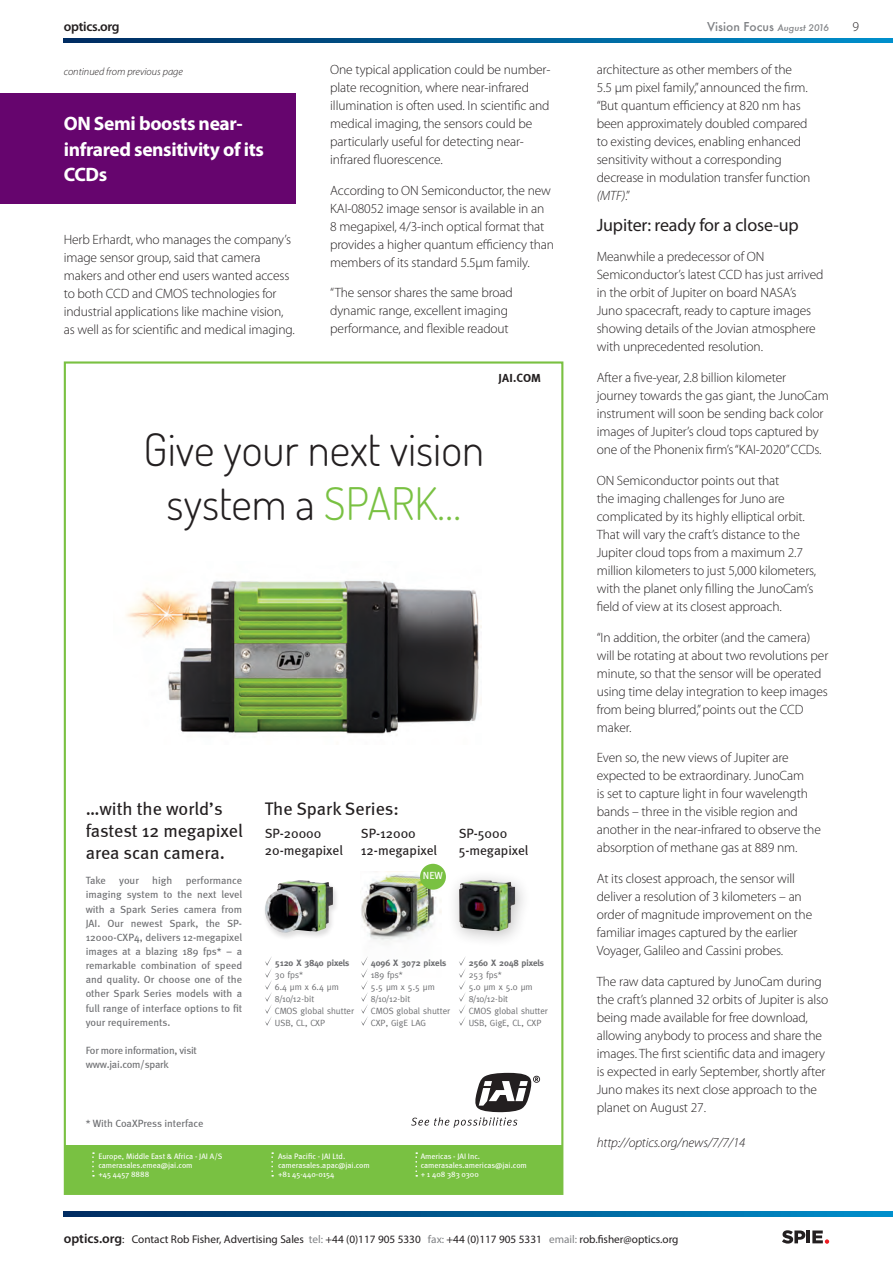
<style>
.page{position:relative;width:893px;height:1263px;background:#fff}
.page>*{position:absolute;margin:0;border:0;box-sizing:border-box;transform-origin:0 0}
.t1{font:300 45px/54px "Dosis";color:#231f20;text-align:center}
.t2{font:700 19.5px/25.5px "Myriad Pro";letter-spacing:-.02em;color:#fff}
.t3{font:18.15px/21.9px "Meta";color:#231f20}
.t4{font:18px "Myriad Pro";letter-spacing:-.01em;color:#231f20}
.t5{font:300 13.5px/18px "Myriad Pro";letter-spacing:-.01em;color:#231f20}
.t6{font:13.5px/17px "Meta";color:#231f20}
.t7{font:italic 300 13.5px "Myriad Pro";letter-spacing:-.01em;color:#231f20}
.t8{font:600 13.5px "Myriad Pro";letter-spacing:-.02em;color:#231f20}
.t9{font:500 12px "Futura";color:#808285}
.t10{font:700 12px "Meta";letter-spacing:.015em;color:#231f20}
.t11{font:11.25px "Myriad Pro";color:#231f20}
.t12{font:10.5px/14.1px "Meta";letter-spacing:-.005em;color:#6c6d70;text-align:justify}
.t13{font:italic 300 10.5px "Myriad Pro";color:#231f20}
.t14{font:10.35px "Meta";color:#fff}
.t15{font:9px/12px "Meta";color:#6c6d70}
.t16{font:7.95px/9px "Meta";color:#fff}
.s1{font-style:italic;font-size:9px}
.s2{color:#79c142}
.s3{font-family:"Meta Bold A"}
.s4{font-style:italic}
.s5{font-weight:600;font-size:13.5px}
.s6{color:#808285}
</style>
<div class="page">
<svg style="left:64px;top:1212px;width:829px;height:4px;background:#005c93"></svg>
<svg style="left:64px;top:38px;width:829px;height:5px;background:#005c93"></svg>
<svg style="left:782px;top:1230px;width:47px;height:14px"></svg>
<div style="left:0;top:94px;width:295px;height:110px;background:#66056e"></div>
<div style="left:65px;top:1144px;width:497px;height:49px;background:#79c142"></div>
<svg style="left:92px;top:1152px;width:2px;height:24px"></svg>
<svg style="left:271px;top:1152px;width:2px;height:24px"></svg>
<svg style="left:415px;top:1152px;width:2px;height:24px"></svg>
<svg style="left:411px;top:1073px;width:129px;height:55px"></svg>
<img style="left:361px;top:872px;width:80px;height:70px">
<svg style="left:361px;top:956px;width:7px;height:70px"></svg>
<svg style="left:459px;top:957px;width:6px;height:69px"></svg>
<svg style="left:265px;top:957px;width:7px;height:69px"></svg>
<div style="left:420px;top:864px;width:26px;height:26px;background:#79c142;border-radius:50%"></div>
<div style="left:262px;top:879px;width:77px;height:61px;background:#231f20;opacity:.15"></div>
<img style="left:265px;top:880px;width:68px;height:52px">
<div style="left:447px;top:870px;width:84px;height:78px;background:#231f20;opacity:.27"></div>
<img style="left:459px;top:880px;width:56px;height:51px">
<img style="left:126px;top:580px;width:356px;height:155px">
<p class="t8" style="left:64px;top:18px;width:57px">optics.org</p>
<p class="t9" style="left:707px;top:18px;width:124px">Vision Focus <span class="s1">August 2016</span></p>
<p class="t5" style="left:852px;top:18px;width:8px">9</p>
<p class="t13" style="left:64px;top:65px;width:121px">continued from previous page</p>
<p class="t2" style="left:64px;top:110px;width:202px">ON Semi boosts near&shy;infrared sensitivity of its<br>CCDs</p>
<p class="t5" style="left:64px;top:230px;width:233px">Herb Erhardt, who manages the company’s image sensor group, said that camera makers and other end users wanted access to both CCD and CMOS technologies for industrial applications like machine vision, as well as for scientific and medical imaging.</p>
<p class="t5" style="left:330px;top:60px;width:222px">One typical application could be number&shy;plate recognition, where near-infrared illumination is often used. In scientific and medical imaging, the sensors could be particularly useful for detecting near&shy;infrared fluorescence.</p>
<p class="t5" style="left:330px;top:181px;width:225px">According to ON Semiconductor, the new KAI-08052 image sensor is available in an 8 megapixel, 4/3-inch optical format that provides a higher quantum efficiency than members of its standard 5.5µm family.</p>
<p class="t5" style="left:330px;top:284px;width:184px">“The sensor shares the same broad dynamic range, excellent imaging performance, and flexible readout</p>
<p class="t10" style="left:498px;top:371px;width:44px">JAI.COM</p>
<p class="t1" style="left:144px;top:421px;width:342px">Give your next vision system a <span class="s2">SPARK…</span></p>
<p class="t3" style="left:86px;top:798px;width:159px">…with the world’s fastest 12 megapixel area scan camera.</p>
<p class="t3" style="left:265px;top:797px;width:136px">The Spark Series:</p>
<p class="t12" style="left:86px;top:873px;width:22px">Take</p>
<p class="t12" style="left:119px;top:873px;width:21px">your</p>
<p class="t12" style="left:152px;top:873px;width:22px">high</p>
<p class="t6" style="left:265px;top:824px;width:80px">SP-20000<br>20-megapixel</p>
<p class="t6" style="left:361px;top:824px;width:78px">SP-12000<br>12-megapixel</p>
<p class="t6" style="left:459px;top:824px;width:71px">SP-5000<br>5-megapixel</p>
<p class="t14" style="left:423px;top:870px;width:21px">NEW</p>
<p class="t12" style="left:86px;top:873px;width:158px;text-indent:100px">performance imaging system to the next level with a Spark Series camera from JAI. Our newest Spark, the SP-12000-CXP4, delivers 12-megapixel images at a blazing 189 fps* – a remarkable combination of speed and quality. Or choose one of the other Spark Series models with a full range of interface options to fit your requirements.</p>
<p class="t12" style="left:86px;top:1043px;width:113px">For more information, visit www.jai.com/spark</p>
<p class="t15" style="left:275px;top:956px;width:81px"><span class="s3">5120 X 3840 pixels<br></span>30 fps*<br>6.4 µm x 6.4 µm<br>8/10/12-bit<br>CMOS global shutter<br>USB, CL, CXP</p>
<p class="t15" style="left:371px;top:956px;width:81px"><span class="s3">4096 X 3072 pixels<br></span>189 fps*<br>5.5 µm x 5.5 µm<br>8/10/12-bit<br>CMOS global shutter<br>CXP, GigE LAG</p>
<p class="t15" style="left:469px;top:956px;width:81px"><span class="s3">2560 X 2048 pixels<br></span>253 fps*<br>5.0 µm x 5.0 µm<br>8/10/12-bit<br>CMOS global shutter<br>USB, GigE, CL, CXP</p>
<p class="t12" style="left:86px;top:1116px;width:119px">* With CoaXPress interface</p>
<p class="t16" style="left:98px;top:1151px;width:126px">Europe, Middle East &amp; Africa - JAI A/S camerasales.emea@jai.com<br>+45 4457 8888</p>
<p class="t16" style="left:278px;top:1151px;width:93px">Asia Pacific - JAI Ltd. camerasales.apac@jai.com +81 45-440-0154</p>
<p class="t16" style="left:421px;top:1151px;width:108px">Americas - JAI Inc. camerasales.americas@jai.com + 1 408 383 0300</p>
<p class="t5" style="left:597px;top:60px;width:215px">architecture as other members of the 5.5 µm pixel family,” announced the firm. “But quantum efficiency at 820 nm has been approximately doubled compared to existing devices, enabling enhanced sensitivity without a corresponding decrease in modulation transfer function <span class="s4">(MTF)</span>.”</p>
<p class="t4" style="left:597px;top:214px;width:203px">Jupiter: ready for a close-up</p>
<p class="t5" style="left:597px;top:248px;width:228px">Meanwhile a predecessor of ON Semiconductor’s latest CCD has just arrived in the orbit of Jupiter on board NASA’s Juno spacecraft, ready to capture images showing details of the Jovian atmosphere with unprecedented resolution.</p>
<p class="t5" style="left:597px;top:369px;width:234px">After a five-year, 2.8 billion kilometer journey towards the gas giant, the JunoCam instrument will soon be sending back color images of Jupiter’s cloud tops captured by one of the Phonenix firm’s “KAI-2020” CCDs.</p>
<p class="t5" style="left:597px;top:471px;width:221px">ON Semiconductor points out that<br>the imaging challenges for Juno are complicated by its highly elliptical orbit.<br>That will vary the craft’s distance to the Jupiter cloud tops from a maximum 2.7 million kilometers to just 5,000 kilometers, with the planet only filling the JunoCam’s field of view at its closest approach.</p>
<p class="t5" style="left:597px;top:628px;width:233px">“In addition, the orbiter (and the camera) will be rotating at about two revolutions per minute, so that the sensor will be operated using time delay integration to keep images from being blurred,” points out the CCD maker.</p>
<p class="t5" style="left:597px;top:749px;width:226px">Even so, the new views of Jupiter are expected to be extraordinary. JunoCam<br>is set to capture light in four wavelength bands – three in the visible region and another in the near-infrared to observe the absorption of methane gas at 889 nm.</p>
<p class="t5" style="left:597px;top:869px;width:217px">At its closest approach, the sensor will deliver a resolution of 3 kilometers – an order of magnitude improvement on the familiar images captured by the earlier Voyager, Galileo and Cassini probes.</p>
<p class="t5" style="left:597px;top:972px;width:233px">The raw data captured by JunoCam during the craft’s planned 32 orbits of Jupiter is also being made available for free download, allowing anybody to process and share the images. The first scientific data and imagery is expected in early September, shortly after Juno makes its next close approach to the planet on August 27.</p>
<p class="t7" style="left:597px;top:1134px;width:150px">http://optics.org/news/7/7/14</p>
<p class="t11" style="left:64px;top:1232px;width:616px"><span class="s5">optics.org</span>: Contact Rob Fisher, Advertising Sales <span class="s6">tel:</span> +44 (0)117 905 5330 <span class="s6">fax:</span> +44 (0)117 905 5331 <span class="s6">email:</span> rob.fisher@optics.org</p>
</div>
